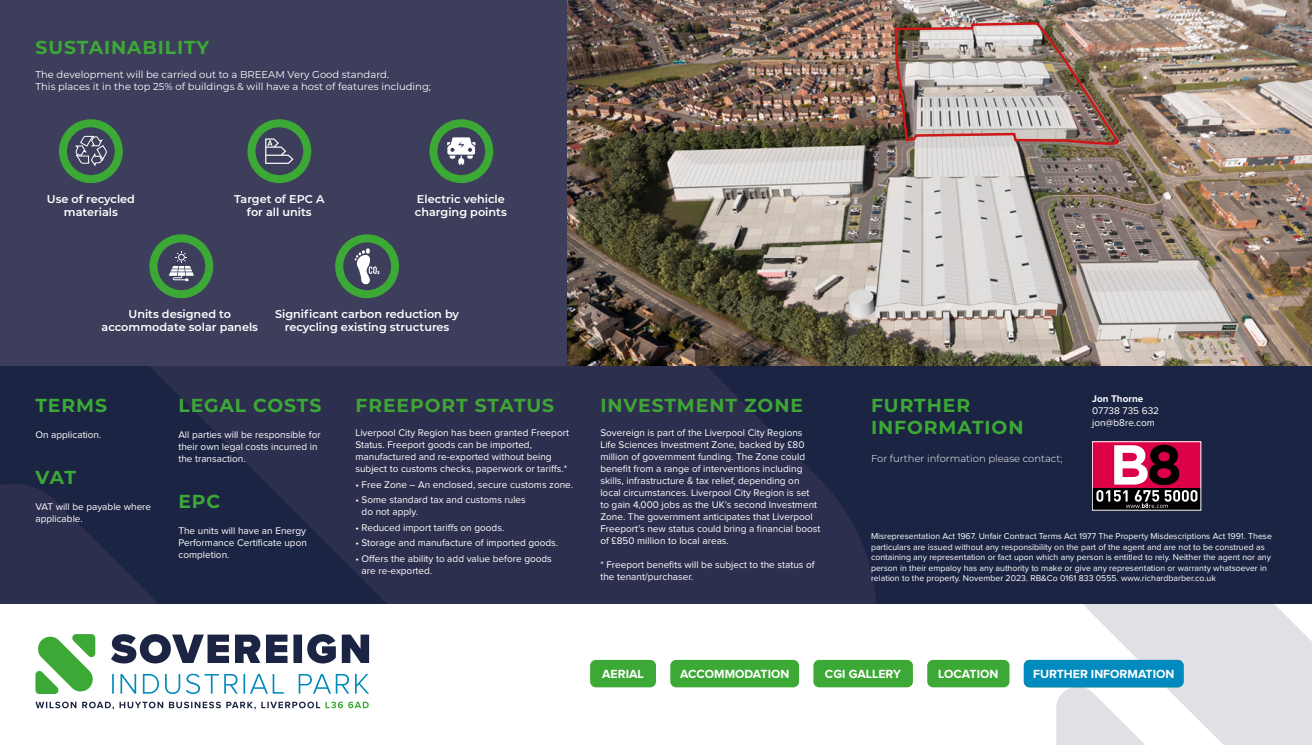
<style>
.page{position:relative;width:1312px;height:745px;background:#fff}
.page>*{position:absolute;margin:0;border:0;box-sizing:border-box;transform-origin:0 0}
.t1{font:700 18.75px/22.5px "Montserrat";letter-spacing:.05em;color:#3ca835}
.t2{font:700 18.75px "Montserrat";letter-spacing:.05em;color:#3fa535}
.t3{font:700 12.25px "Proxima Nova";color:#fff}
.t4{font:600 11.25px/13.5px "Montserrat";color:#fff;text-align:center}
.t5{font:10px/12px "Proxima Nova";color:#fff}
.t6{font:10px/12px "Montserrat";color:#fff}
.t7{font:300 10px "Montserrat";color:#fff}
.t8{font:700 10px "Proxima Nova";color:#fff}
.t9{font:8.75px/10.5px "Proxima Nova";color:#fff}
</style>
<div class="page">
<div style="left:670px;top:659px;width:128px;height:28px;background:#3ca835;border-radius:6px"></div>
<div style="left:0;top:0;width:1311px;height:602px;background:#1c2443"></div>
<svg style="left:0;top:365px;width:895px;height:237px;fill:#2d2f4e"></svg>
<svg style="left:35px;top:701px;width:334px;height:8px"></svg>
<svg style="left:35px;top:634px;width:60px;height:59px"></svg>
<svg style="left:111px;top:634px;width:258px;height:29px"></svg>
<svg style="left:112px;top:673px;width:257px;height:20px"></svg>
<svg style="left:1056px;top:604px;width:255px;height:140px"></svg>
<div style="left:590px;top:659px;width:66px;height:28px;background:#3ca835;border-radius:6px"></div>
<div style="left:813px;top:659px;width:99px;height:28px;background:#3ca835;border-radius:6px"></div>
<div style="left:927px;top:659px;width:82px;height:28px;background:#3ca835;border-radius:6px"></div>
<div style="left:0;top:0;width:567px;height:365px;background:#3d3d5c"></div>
<div style="left:1091px;top:441px;width:109px;height:69px;background:#dc0046"></div>
<svg style="left:1093px;top:488px;width:105px;height:20px"></svg>
<div style="left:1091px;top:441px;width:109px;height:69px;border:1px solid #fff"></div>
<svg style="left:1096px;top:444px;width:101px;height:63px"></svg>
<svg style="left:447px;top:137px;width:28px;height:28px"></svg>
<div style="left:429px;top:119px;width:64px;height:64px;border:8px solid #3ca835;border-radius:50%"></div>
<svg style="left:75px;top:135px;width:32px;height:32px"></svg>
<div style="left:59px;top:119px;width:64px;height:64px;border:8px solid #3ca835;border-radius:50%"></div>
<svg style="left:169px;top:251px;width:25px;height:30px"></svg>
<div style="left:149px;top:234px;width:64px;height:64px;border:8px solid #3ca835;border-radius:50%"></div>
<svg style="left:265px;top:138px;width:28px;height:26px"></svg>
<div style="left:247px;top:119px;width:64px;height:64px;border:8px solid #3ca835;border-radius:50%"></div>
<svg style="left:354px;top:248px;width:25px;height:36px"></svg>
<div style="left:335px;top:234px;width:64px;height:64px;border:8px solid #3ca835;border-radius:50%"></div>
<img style="left:567px;top:0;width:744px;height:365px">
<div style="left:1023px;top:659px;width:160px;height:28px;background:#008abe;border-radius:6px"></div>
<img style="left:892px;top:21px;width:227px;height:125px">
<h1 class="t1" style="left:35px;top:35px;width:175px">SUSTAINABILITY</h1>
<p class="t6" style="left:35px;top:68px;width:397px">The development will be carried out to a BREEAM Very Good standard.<br>This places it in the top 25% of buildings &amp; will have a host of features including;</p>
<p class="t4" style="left:47px;top:191px;width:90px">Use of recycled materials</p>
<p class="t4" style="left:234px;top:191px;width:92px">Target of EPC A for all units</p>
<p class="t4" style="left:415px;top:191px;width:93px;text-align:left">Electric vehicle charging points</p>
<p class="t4" style="left:101px;top:306px;width:158px">Units designed to accommodate solar panels</p>
<p class="t4" style="left:275px;top:306px;width:185px">Significant carbon reduction by recycling existing structures</p>
<h1 class="t1" style="left:35px;top:393px;width:73px">TERMS</h1>
<p class="t5" style="left:35px;top:428px;width:67px">On application.</p>
<h1 class="t1" style="left:35px;top:465px;width:42px">VAT</h1>
<p class="t5" style="left:35px;top:501px;width:117px">VAT will be payable where applicable.</p>
<h1 class="t1" style="left:178px;top:393px;width:144px">LEGAL COSTS</h1>
<p class="t5" style="left:178px;top:428px;width:144px">All parties will be responsible for their own legal costs incurred in the transaction.</p>
<h1 class="t1" style="left:178px;top:489px;width:43px">EPC</h1>
<p class="t5" style="left:178px;top:525px;width:130px;text-align:justify">The units will have an Energy Performance Certificate upon completion.</p>
<h1 class="t2" style="left:355px;top:391px;width:200px">FREEPORT STATUS</h1>
<p class="t5" style="left:355px;top:427px;width:215px">Liverpool City Region has been granted Freeport Status. Freeport goods can be imported, manufactured and re-exported without being subject to customs checks, paperwork or tariffs.*</p>
<p class="t5" style="left:355px;top:478px;width:219px">• Free Zone – An enclosed, secure customs zone.</p>
<p class="t5" style="left:361px;top:494px;width:166px;text-indent:-6px">• Some standard tax and customs rules do not apply.</p>
<p class="t5" style="left:355px;top:521px;width:150px">• Reduced import tariffs on goods.</p>
<p class="t5" style="left:355px;top:537px;width:204px">• Storage and manufacture of imported goods.</p>
<p class="t5" style="left:361px;top:552px;width:192px;text-indent:-6px">• Offers the ability to add value before goods are re-exported.</p>
<h1 class="t2" style="left:600px;top:391px;width:204px">INVESTMENT ZONE</h1>
<p class="t5" style="left:600px;top:427px;width:221px">Sovereign is part of the Liverpool City Regions Life Sciences Investment Zone, backed by £80 million of government funding. The Zone could benefit from a range of interventions including skills, infrastructure &amp; tax relief, depending on local circumstances. Liverpool City Region is set to gain 4,000 jobs as the UK’s second Investment Zone. The government anticipates that Liverpool Freeport’s new status could bring a financial boost of £850 million to local areas.</p>
<p class="t5" style="left:600px;top:559px;width:216px">* Freeport benefits will be subject to the status of the tenant/purchaser.</p>
<h1 class="t1" style="left:870px;top:393px;width:154px">FURTHER<br>INFORMATION</h1>
<p class="t7" style="left:870px;top:451px;width:193px">For further information please contact;</p>
<p class="t8" style="left:1091px;top:393px;width:53px">Jon Thorne</p>
<p class="t5" style="left:1091px;top:404px;width:68px">07738 735 632 jon@b8re.com</p>
<p class="t9" style="left:870px;top:531px;width:402px">Misrepresentation Act 1967. Unfair Contract Terms Act 1977 The Property Misdescriptions Act 1991. These particulars are issued without any responsibility on the part of the agent and are not to be construed as containing any representation or fact upon which any person is entitled to rely. Neither the agent nor any person in their empaloy has any authority to make or give any representation or warranty whatsoever in relation to the property. November 2023. RB&amp;Co 0161 833 0555. www.richardbarber.co.uk</p>
<p class="t3" style="left:602px;top:668px;width:43px">AERIAL</p>
<p class="t3" style="left:680px;top:668px;width:111px">ACCOMMODATION</p>
<p class="t3" style="left:824px;top:668px;width:78px">CGI GALLERY</p>
<p class="t3" style="left:938px;top:668px;width:62px">LOCATION</p>
<p class="t3" style="left:1032px;top:668px;width:143px">FURTHER INFORMATION</p>
</div>
